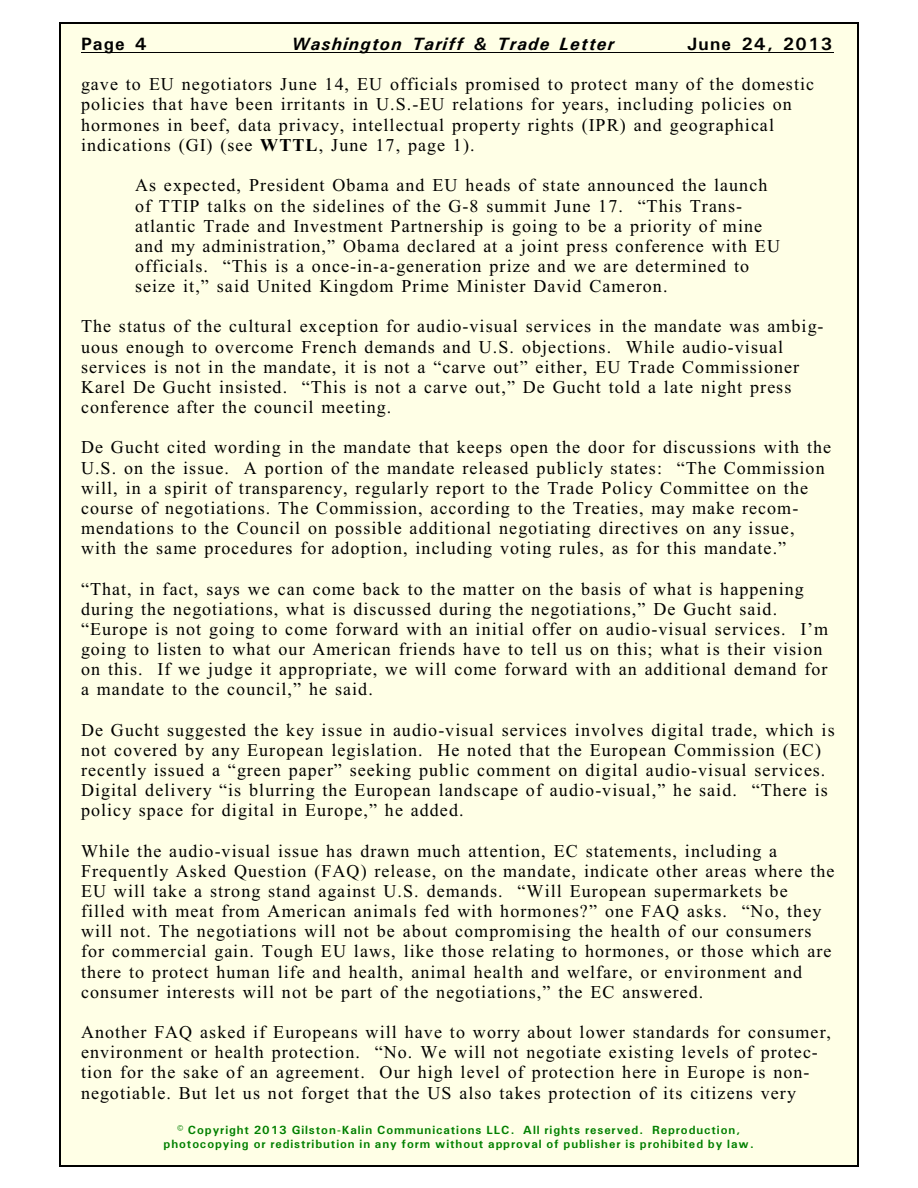
<style>
.page{position:relative;width:918px;height:1188px;background:#fff}
.page>*{position:absolute;margin:0;border:0;box-sizing:border-box;transform-origin:0 0}
.t1{font:18px/20.1px "Times New Roman";letter-spacing:.06em;color:#000}
.t2{font:italic 700 18px "Univers";letter-spacing:.065em;color:#000}
.t3{font:700 18px "Univers";letter-spacing:.075em;color:#000}
.t4{font:700 12px/13.6px "Univers";letter-spacing:.075em;color:#008000;text-align:center}
.s1{font-weight:700}
</style>
<div class="page">
<div style="left:59px;top:23px;width:800px;height:1143px;background:#ffffe6"></div>
<hr style="left:59px;top:23px;width:1px;height:1143px;background:#000">
<hr style="left:857px;top:23px;width:2px;height:1143px;background:#000">
<hr style="left:59px;top:23px;width:799px;height:1px;background:#000">
<hr style="left:59px;top:1165px;width:799px;height:1px;background:#000">
<hr style="left:81px;top:52px;width:752px;height:1px;background:#000">
<p class="t3" style="left:81px;top:38px;width:67px">Page 4</p>
<p class="t2" style="left:292px;top:38px;width:324px">Washington Tariff &amp; Trade Letter</p>
<p class="t3" style="left:688px;top:38px;width:146px">June 24, 2013</p>
<p class="t1" style="left:81px;top:76px;width:735px">gave to EU negotiators June 14, EU officials promised to protect many of the domestic policies that have been irritants in U.S.-EU relations for years, including policies on hormones in beef, data privacy, intellectual property rights (IPR) and geographical indications (GI) (see <span class="s1">WTTL</span>, June 17, page 1).</p>
<p class="t1" style="left:135px;top:177px;width:647px">As expected, President Obama and EU heads of state announced the launch of TTIP talks on the sidelines of the G-8 summit June 17. “This Trans&shy;atlantic Trade and Investment Partnership is going to be a priority of mine and my administration,” Obama declared at a joint press conference with EU officials. “This is a once-in-a-generation prize and we are determined to seize it,” said United Kingdom Prime Minister David Cameron.</p>
<p class="t1" style="left:81px;top:318px;width:744px">The status of the cultural exception for audio-visual services in the mandate was ambig&shy;uous enough to overcome French demands and U.S. objections. While audio-visual services is not in the mandate, it is not a “carve out” either, EU Trade Commissioner Karel De Gucht insisted. “This is not a carve out,” De Gucht told a late night press conference after the council meeting.</p>
<p class="t1" style="left:81px;top:439px;width:752px">De Gucht cited wording in the mandate that keeps open the door for discussions with the U.S. on the issue. A portion of the mandate released publicly states: “The Commission will, in a spirit of transparency, regularly report to the Trade Policy Committee on the course of negotiations. The Commission, according to the Treaties, may make recom&shy;mendations to the Council on possible additional negotiating directives on any issue, with the same procedures for adoption, including voting rules, as for this mandate.”</p>
<p class="t1" style="left:81px;top:580px;width:749px">“That, in fact, says we can come back to the matter on the basis of what is happening during the negotiations, what is discussed during the negotiations,” De Gucht said. “Europe is not going to come forward with an initial offer on audio-visual services. I’m going to listen to what our American friends have to tell us on this; what is their vision on this. If we judge it appropriate, we will come forward with an additional demand for a mandate to the council,” he said.</p>
<p class="t1" style="left:81px;top:721px;width:755px">De Gucht suggested the key issue in audio-visual services involves digital trade, which is not covered by any European legislation. He noted that the European Commission (EC) recently issued a “green paper” seeking public comment on digital audio-visual services.<br>Digital delivery “is blurring the European landscape of audio-visual,” he said. “There is policy space for digital in Europe,” he added.</p>
<p class="t1" style="left:81px;top:842px;width:755px">While the audio-visual issue has drawn much attention, EC statements, including a Frequently Asked Question (FAQ) release, on the mandate, indicate other areas where the EU will take a strong stand against U.S. demands. “Will European supermarkets be filled with meat from American animals fed with hormones?” one FAQ asks. “No, they will not. The negotiations will not be about compromising the health of our consumers for commercial gain. Tough EU laws, like those relating to hormones, or those which are there to protect human life and health, animal health and welfare, or environment and consumer interests will not be part of the negotiations,” the EC answered.</p>
<p class="t1" style="left:81px;top:1024px;width:752px">Another FAQ asked if Europeans will have to worry about lower standards for consumer, environment or health protection. “No. We will not negotiate existing levels of protec&shy;tion for the sake of an agreement. Our high level of protection here in Europe is non&shy;negotiable. But let us not forget that the US also takes protection of its citizens very</p>
<p class="t4" style="left:164px;top:1124px;width:592px">© Copyright 2013 Gilston-Kalin Communications LLC. All rights reserved. Reproduction, photocopying or redistribution in any form without approval of publisher is prohibited by law.</p>
</div>
